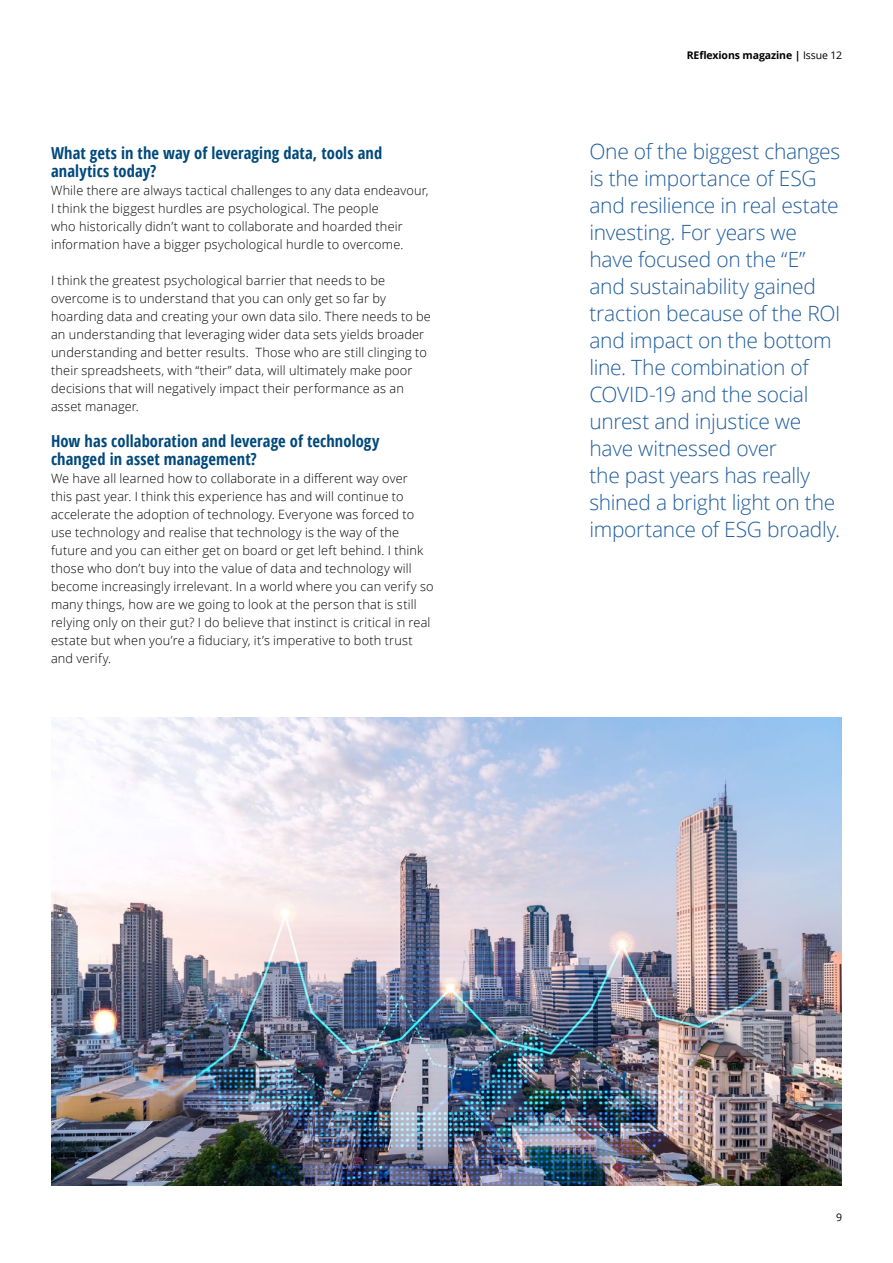
<style>
.page{position:relative;width:893px;height:1263px;background:#fff}
.page>*{position:absolute;margin:0;border:0;box-sizing:border-box;transform-origin:0 0}
.t1{font:300 21px/27px "Open Sans";letter-spacing:-.015em;color:#215e9e}
.t2{font:700 condensed 16.5px/18px "Open Sans";letter-spacing:.005em;color:#00497c}
.t3{font:300 12.75px/18px "Open Sans";letter-spacing:.015em;color:#000}
.t4{font:700 10.5px "Open Sans";letter-spacing:-.01em;color:#000}
.t5{font:10.5px "Open Sans";color:#000}
.s1{font-weight:400}
</style>
<div class="page">
<img style="left:51px;top:717px;width:791px;height:468px">
<p class="t2" style="left:51px;top:144px;width:333px">What gets in the way of leveraging data, tools and analytics today?</p>
<p class="t3" style="left:51px;top:181px;width:379px">While there are always tactical challenges to any data endeavour, I think the biggest hurdles are psychological. The people<br>who historically didn’t want to collaborate and hoarded their information have a bigger psychological hurdle to overcome.</p>
<p class="t3" style="left:51px;top:271px;width:381px">I think the greatest psychological barrier that needs to be overcome is to understand that you can only get so far by hoarding data and creating your own data silo. There needs to be an understanding that leveraging wider data sets yields broader understanding and better results. Those who are still clinging to their spreadsheets, with “their” data, will ultimately make poor decisions that will negatively impact their performance as an asset manager.</p>
<p class="t2" style="left:51px;top:432px;width:330px">How has collaboration and leverage of technology changed in asset management?</p>
<p class="t3" style="left:51px;top:469px;width:384px">We have all learned how to collaborate in a different way over<br>this past year. I think this experience has and will continue to accelerate the adoption of technology. Everyone was forced to use technology and realise that technology is the way of the future and you can either get on board or get left behind. I think those who don’t buy into the value of data and technology will become increasingly irrelevant. In a world where you can verify so many things, how are we going to look at the person that is still relying only on their gut? I do believe that instinct is critical in real estate but when you’re a fiduciary, it’s imperative to both trust and verify.</p>
<p class="t4" style="left:687px;top:48px;width:157px">REflexions magazine | <span class="s1">Issue 12</span></p>
<p class="t1" style="left:589px;top:137px;width:253px">One of the biggest changes is the importance of ESG and resilience in real estate investing. For years we have focused on the “E” and sustainability gained traction because of the ROI and impact on the bottom line. The combination of<br>COVID-19 and the social unrest and injustice we have witnessed over<br>the past years has really shined a bright light on the importance of ESG broadly.</p>
<p class="t5" style="left:836px;top:1210px;width:8px">9</p>
</div>
